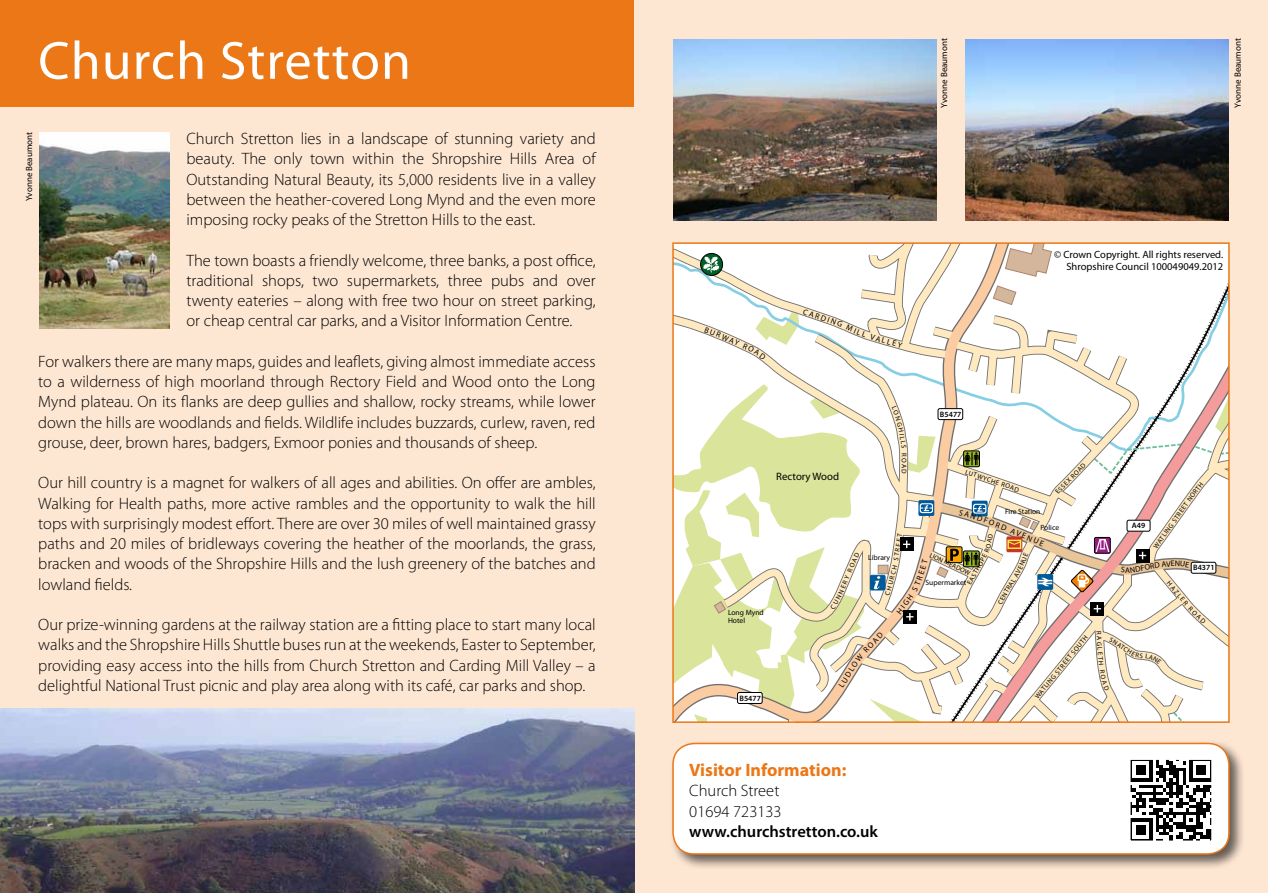
<style>
.page{position:relative;width:1268px;height:893px;background:#fff}
.page>*{position:absolute;margin:0;border:0;box-sizing:border-box;transform-origin:0 0}
.t1{font:54px "Myriad Pro";letter-spacing:.02em;color:#fff}
.t2{font:700 18px "Myriad Pro";color:#eb7717}
.t3{font:300 16.5px/20.2px "Myriad Pro";color:#000;text-align:justify}
.t4{font:600 16.5px "Myriad Pro";color:#000}
.t5{font:10.8px "Myriad";letter-spacing:.005em;color:#000}
.t6{font:10.5px/12px "Myriad Pro";color:#000;text-align:right}
.t7{font:9px "Myriad Pro";color:#000}
.t8{font:8.1px "Myriad";color:#000}
.t9{font:8.1px "Myriad Pro";color:#000}
.t10{font:600 7.8px "Myriad Pro";letter-spacing:.005em;color:#000}
.t11{font:7.5px/8.2px "Myriad Pro";color:#000}
.t12{font:6.75px "Myriad Pro";color:#000}
</style>
<div class="page">
<div style="left:0;top:0;width:1267px;height:893px;background:#fde6d2"></div>
<svg style="left:741px;top:245px;width:485px;height:40px;background:#f9f6f1"></svg>
<svg style="left:700px;top:253px;width:22px;height:22px"></svg>
<div style="left:700px;top:253px;width:22px;height:23px;border:1px solid #000;border-radius:50%"></div>
<svg style="left:703px;top:257px;width:16px;height:15px"></svg>
<div style="left:0;top:0;width:634px;height:106px;background:#eb7717"></div>
<img style="left:0;top:709px;width:634px;height:184px">
<img style="left:673px;top:39px;width:263px;height:181px">
<img style="left:39px;top:133px;width:130px;height:196px">
<img style="left:965px;top:39px;width:263px;height:181px">
<div style="left:669px;top:740px;width:575px;height:130px;background:#000;opacity:.6"></div>
<div style="left:673px;top:743px;width:555px;height:111px;background:#fff;border-radius:21px"></div>
<div style="left:672px;top:743px;width:557px;height:112px;border:2px solid #eb7717;border-radius:21px"></div>
<img style="left:1131px;top:761px;width:78px;height:78px">
<div style="left:1127px;top:757px;width:86px;height:86px;border:3px solid #fff"></div>
<svg style="left:673px;top:285px;width:555px;height:437px;background:#efe8d7"></svg>
<h1 class="t1" style="left:38px;top:27px;width:374px">Church Stretton</h1>
<p class="t7" style="left:24px;top:201px;width:71px;rotate:-90deg">Yvonne Beaumont</p>
<p class="t3" style="left:186px;top:128px;width:410px">Church Stretton lies in a landscape of stunning variety and beauty. The only town within the Shropshire Hills Area of Outstanding Natural Beauty, its 5,000 residents live in a valley between the heather-covered Long Mynd and the even more imposing rocky peaks of the Stretton Hills to the east.</p>
<p class="t3" style="left:186px;top:250px;width:410px">The town boasts a friendly welcome, three banks, a post office, traditional shops, two supermarkets, three pubs and over twenty eateries – along with free two hour on street parking, or cheap central car parks, and a Visitor Information Centre.</p>
<p class="t3" style="left:38px;top:351px;width:559px">For walkers there are many maps, guides and leaflets, giving almost immediate access to a wilderness of high moorland through Rectory Field and Wood onto the Long Mynd plateau. On its flanks are deep gullies and shallow, rocky streams, while lower down the hills are woodlands and fields. Wildlife includes buzzards, curlew, raven, red grouse, deer, brown hares, badgers, Exmoor ponies and thousands of sheep.</p>
<p class="t3" style="left:38px;top:473px;width:559px">Our hill country is a magnet for walkers of all ages and abilities. On offer are ambles, Walking for Health paths, more active rambles and the opportunity to walk the hill tops with surprisingly modest effort. There are over 30 miles of well maintained grassy paths and 20 miles of bridleways covering the heather of the moorlands, the grass, bracken and woods of the Shropshire Hills and the lush greenery of the batches and lowland fields.</p>
<p class="t3" style="left:38px;top:614px;width:559px">Our prize-winning gardens at the railway station are a fitting place to start many local walks and the Shropshire Hills Shuttle buses run at the weekends, Easter to September, providing easy access into the hills from Church Stretton and Carding Mill Valley – a delightful National Trust picnic and play area along with its café, car parks and shop.</p>
<p class="t7" style="left:938px;top:108px;width:71px;rotate:-90deg">Yvonne Beaumont</p>
<p class="t7" style="left:1231px;top:108px;width:71px;rotate:-90deg">Yvonne Beaumont</p>
<p class="t8" style="left:804px;top:307px;width:29px;rotate:19deg">CARDI</p>
<p class="t6" style="left:1053px;top:248px;width:171px">© Crown Copyright. All rights reserved.<br>Shropshire Council 100049049.2012</p>
<p class="t5" style="left:776px;top:471px;width:64px">Rectory Wood</p>
<p class="t12" style="left:908px;top:458px;width:6px;rotate:90deg">O</p>
<p class="t11" style="left:728px;top:608px;width:37px">Long Mynd<br>Hotel</p>
<p class="t10" style="left:739px;top:693px;width:23px">B5477</p>
<p class="t11" style="left:868px;top:553px;width:23px">Library</p>
<p class="t9" style="left:853px;top:657px;width:31px;rotate:-48deg">W ROA</p>
<p class="t10" style="left:939px;top:409px;width:23px">B5477</p>
<p class="t12" style="left:966px;top:468px;width:58px;rotate:19deg">LUTWYCHE ROAD</p>
<p class="t11" style="left:1004px;top:508px;width:37px">Fire Station</p>
<p class="t12" style="left:1064px;top:479px;width:21px;rotate:-46deg">X ROA</p>
<p class="t12" style="left:931px;top:551px;width:46px;rotate:25deg">LION MEADOW</p>
<p class="t11" style="left:925px;top:578px;width:42px">Supermarket</p>
<p class="t11" style="left:1040px;top:523px;width:20px">Police</p>
<p class="t12" style="left:1041px;top:684px;width:67px;rotate:-51deg">LING STREET SOUTH</p>
<p class="t2" style="left:689px;top:758px;width:158px">Visitor Information:</p>
<p class="t3" style="left:689px;top:780px;width:94px">Church Street<br>01694 723133</p>
<p class="t4" style="left:689px;top:821px;width:190px">www.churchstretton.co.uk</p>
<p class="t10" style="left:1131px;top:521px;width:15px">A49</p>
<p class="t12" style="left:1176px;top:509px;width:29px;rotate:-54deg">EET NOR</p>
<p class="t12" style="left:1163px;top:529px;width:25px;rotate:-55deg">NG STR</p>
<p class="t12" style="left:1154px;top:540px;width:15px;rotate:-54deg">ATLI</p>
<p class="t10" style="left:1192px;top:563px;width:23px">B4371</p>
</div>
